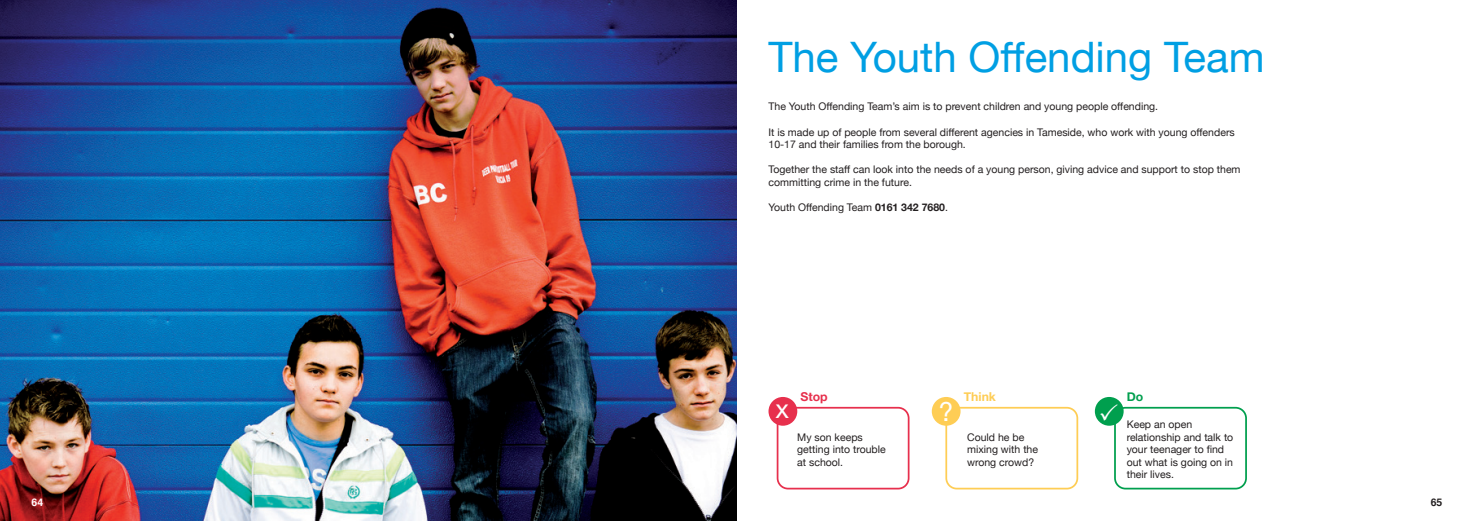
<style>
.page{position:relative;width:1474px;height:521px;background:#fff}
.page>*{position:absolute;margin:0;border:0;box-sizing:border-box;transform-origin:0 0}
.t1{font:42px "Helvetica Neue";color:#009fe3}
.t2{font:26.25px "Helvetica Neue";color:#fff}
.t3{font:700 12.25px "Helvetica Neue";color:#fecd55}
.t4{font:700 12.25px "Helvetica Neue";color:#e7304d}
.t5{font:700 12.25px "Helvetica Neue";color:#009f4e}
.t6{font:10.5px/12.6px "Helvetica Neue";color:#231f20}
.t7{font:700 10.5px "Helvetica";color:#fff}
.t8{font:700 10.5px "Helvetica";color:#231f20}
.s1{font-weight:700}
</style>
<div class="page">
<img style="left:0;top:0;width:737px;height:521px">
<div style="left:776px;top:407px;width:133px;height:82px;border:2px solid #e7304d;border-radius:10px"></div>
<div style="left:945px;top:407px;width:133px;height:82px;border:2px solid #fecd55;border-radius:10px"></div>
<div style="left:1114px;top:407px;width:132px;height:82px;border:2px solid #009f4e;border-radius:10px"></div>
<div style="left:768px;top:397px;width:29px;height:29px;background:#e7304d;border-radius:50%"></div>
<div style="left:931px;top:397px;width:29px;height:29px;background:#fecd55;border-radius:50%"></div>
<div style="left:1094px;top:397px;width:29px;height:29px;background:#009f4e;border-radius:50%"></div>
<p class="t1" style="left:768px;top:26px;width:497px">The Youth Offending Team</p>
<p class="t6" style="left:768px;top:101px;width:391px">The Youth Offending Team’s aim is to prevent children and young people offending.</p>
<p class="t6" style="left:768px;top:126px;width:468px">It is made up of people from several different agencies in Tameside, who work with young offenders<br>10-17 and their families from the borough.</p>
<p class="t6" style="left:768px;top:164px;width:473px">Together the staff can look into the needs of a young person, giving advice and support to stop them committing crime in the future.</p>
<p class="t6" style="left:768px;top:202px;width:181px">Youth Offending Team <span class="s1">0161 342 7680</span>.</p>
<p class="t4" style="left:800px;top:387px;width:29px">Stop</p>
<p class="t3" style="left:963px;top:387px;width:34px">Think</p>
<p class="t5" style="left:1126px;top:387px;width:18px">Do</p>
<p class="t2" style="left:775px;top:390px;width:15px">x</p>
<p class="t2" style="left:938px;top:393px;width:16px">?</p>
<p class="t6" style="left:797px;top:431px;width:90px">My son keeps getting into trouble at school.</p>
<p class="t6" style="left:967px;top:431px;width:72px">Could he be mixing with the wrong crowd?</p>
<p class="t6" style="left:1126px;top:418px;width:108px">Keep an open relationship and talk to your teenager to find out what is going on in their lives.</p>
<p class="t7" style="left:32px;top:494px;width:13px">64</p>
<p class="t8" style="left:1430px;top:494px;width:13px">65</p>
</div>
